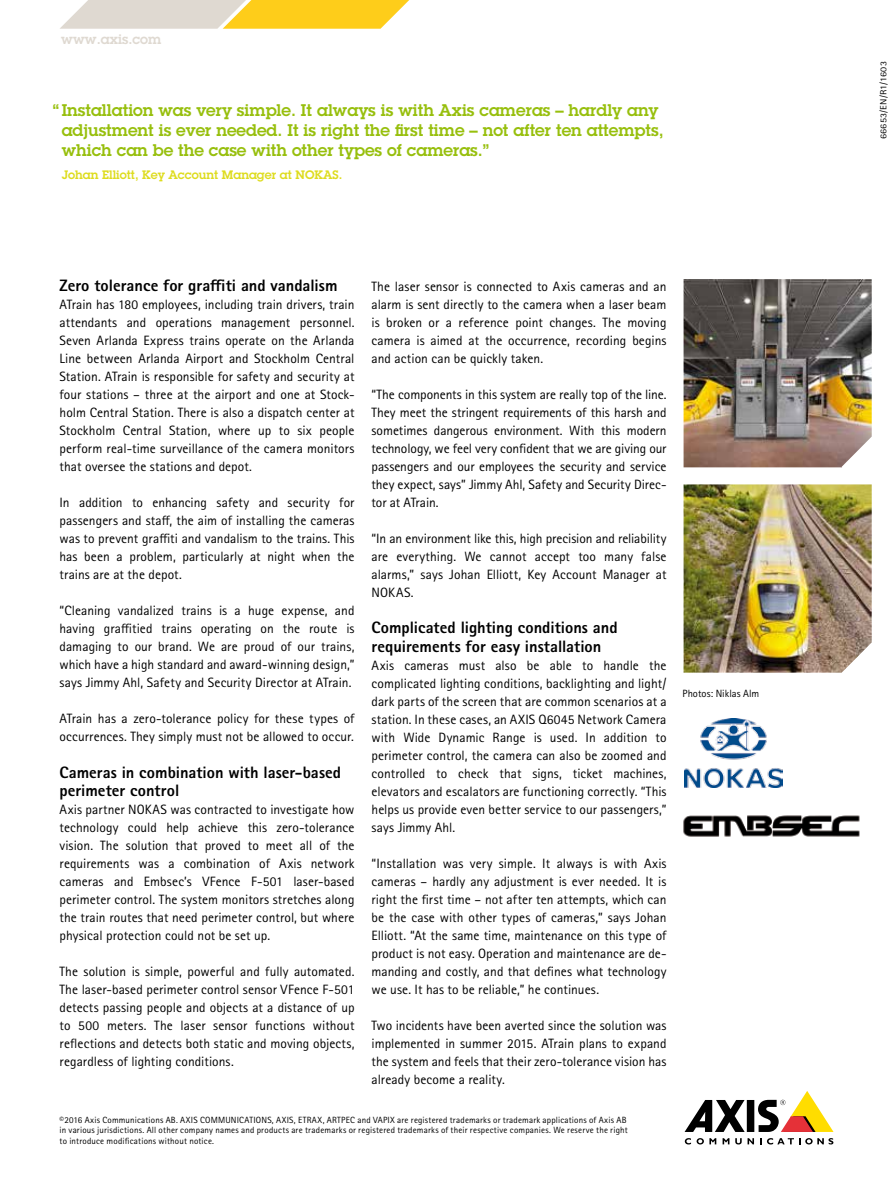
<style>
.page{position:relative;width:893px;height:1191px;background:#fff}
.page>*{position:absolute;margin:0;border:0;box-sizing:border-box;transform-origin:0 0}
.t1{font:600 16.5px/19.8px "Lubalin Graph ECG";color:#97bf0d}
.t2{font:800 16.5px/18px "Rotis Sans Serif Pro";color:#000}
.t3{font:13.5px/18px "Rotis Sans Serif Pro";letter-spacing:.005em;color:#000;text-align:justify}
.t4{font:600 13.5px "Lubalin Graph ECG";color:#dfd9d1}
.t5{font:600 12px "Lubalin Graph ECG";color:#dedc1e}
.t6{font:10.5px "Rotis Sans Serif Pro";letter-spacing:.005em;color:#000}
.t7{font:9px/10.8px "Rotis Sans Serif Pro";letter-spacing:.02em;color:#000}
.t8{font:9px "Rotis Sans Serif Pro";letter-spacing:.02em;color:#000;scale:1.12 1}
</style>
<div class="page">
<div style="left:747px;top:1100px;width:7px;height:32px;background:#000"></div>
<svg style="left:685px;top:1100px;width:60px;height:32px"></svg>
<svg style="left:758px;top:1091px;width:75px;height:41px"></svg>
<svg style="left:685px;top:1138px;width:6px;height:6px"></svg>
<svg style="left:697px;top:1138px;width:19px;height:6px"></svg>
<svg style="left:723px;top:1138px;width:6px;height:6px"></svg>
<svg style="left:735px;top:1138px;width:19px;height:6px"></svg>
<svg style="left:760px;top:1138px;width:73px;height:6px"></svg>
<svg style="left:60px;top:0;width:349px;height:29px;background:#f0d783"></svg>
<img style="left:684px;top:279px;width:188px;height:188px">
<img style="left:684px;top:484px;width:188px;height:188px">
<img style="left:685px;top:719px;width:97px;height:68px">
<img style="left:683px;top:815px;width:177px;height:22px">
<p class="t4" style="left:61px;top:30px;width:102px">www.axis.com</p>
<p class="t1" style="left:62px;top:101px;width:603px;text-indent:-9px">“ Installation was very simple. It always is with Axis cameras – hardly any adjustment is ever needed. It is right the first time – not after ten attempts, which can be the case with other types of cameras.”</p>
<p class="t5" style="left:62px;top:166px;width:282px">Johan Elliott, Key Account Manager at NOKAS.</p>
<p class="t2" style="left:60px;top:277px;width:279px">Zero tolerance for graffiti and vandalism</p>
<p class="t3" style="left:60px;top:296px;width:297px">ATrain has 180 employees, including train drivers, train attendants and operations management personnel.<br>Seven Arlanda Express trains operate on the Arlanda Line between Arlanda Airport and Stockholm Central Station. ATrain is responsible for safety and security at four stations – three at the airport and one at Stock&shy;holm Central Station. There is also a dispatch center at Stockholm Central Station, where up to six people perform real-time surveillance of the camera monitors that oversee the stations and depot.</p>
<p class="t3" style="left:60px;top:494px;width:296px">In addition to enhancing safety and security for passengers and staff, the aim of installing the cameras was to prevent graffiti and vandalism to the trains. This has been a problem, particularly at night when the trains are at the depot.</p>
<p class="t3" style="left:60px;top:602px;width:297px">“Cleaning vandalized trains is a huge expense, and having graffitied trains operating on the route is damaging to our brand. We are proud of our trains, which have a high standard and award-winning design,” says Jimmy Ahl, Safety and Security Director at ATrain.</p>
<p class="t3" style="left:60px;top:710px;width:297px">ATrain has a zero-tolerance policy for these types of occurrences. They simply must not be allowed to occur.</p>
<p class="t2" style="left:60px;top:763px;width:283px">Cameras in combination with laser-based perimeter control</p>
<p class="t3" style="left:60px;top:800px;width:296px">Axis partner NOKAS was contracted to investigate how technology could help achieve this zero-tolerance vision. The solution that proved to meet all of the requirements was a combination of Axis network cameras and Embsec’s VFence F-501 laser-based perimeter control. The system monitors stretches along the train routes that need perimeter control, but where physical protection could not be set up.</p>
<p class="t3" style="left:60px;top:962px;width:297px">The solution is simple, powerful and fully automated.<br>The laser-based perimeter control sensor VFence F-501 detects passing people and objects at a distance of up to 500 meters. The laser sensor functions without reflections and detects both static and moving objects, regardless of lighting conditions.</p>
<p class="t3" style="left:372px;top:278px;width:296px">The laser sensor is connected to Axis cameras and an alarm is sent directly to the camera when a laser beam is broken or a reference point changes. The moving camera is aimed at the occurrence, recording begins and action can be quickly taken.</p>
<p class="t3" style="left:372px;top:386px;width:297px">“The components in this system are really top of the line.<br>They meet the stringent requirements of this harsh and sometimes dangerous environment. With this modern technology, we feel very confident that we are giving our passengers and our employees the security and service they expect, says” Jimmy Ahl, Safety and Security Direc&shy;tor at ATrain.</p>
<p class="t3" style="left:372px;top:530px;width:296px">“In an environment like this, high precision and reliability are everything. We cannot accept too many false alarms,” says Johan Elliott, Key Account Manager at NOKAS.</p>
<p class="t2" style="left:372px;top:619px;width:248px">Complicated lighting conditions and requirements for easy installation</p>
<p class="t3" style="left:372px;top:656px;width:297px">Axis cameras must also be able to handle the complicated lighting conditions, backlighting and light/ dark parts of the screen that are common scenarios at a station. In these cases, an AXIS Q6045 Network Camera with Wide Dynamic Range is used. In addition to perimeter control, the camera can also be zoomed and controlled to check that signs, ticket machines, elevators and escalators are functioning correctly. “This helps us provide even better service to our passengers,” says Jimmy Ahl.</p>
<p class="t3" style="left:372px;top:854px;width:297px">“Installation was very simple. It always is with Axis cameras – hardly any adjustment is ever needed. It is right the first time – not after ten attempts, which can be the case with other types of cameras,” says Johan Elliott. “At the same time, maintenance on this type of product is not easy. Operation and maintenance are de&shy;manding and costly, and that defines what technology we use. It has to be reliable,” he continues.</p>
<p class="t3" style="left:372px;top:1016px;width:296px">Two incidents have been averted since the solution was implemented in summer 2015. ATrain plans to expand the system and feels that their zero-tolerance vision has already become a reality.</p>
<p class="t7" style="left:60px;top:1114px;width:570px">©2016 Axis Communications AB. AXIS COMMUNICATIONS, AXIS, ETRAX, ARTPEC and VAPIX are registered trademarks or trademark applications of Axis AB in various jurisdictions. All other company names and products are trademarks or registered trademarks of their respective companies. We reserve the right to introduce modifications without notice.</p>
<p class="t6" style="left:682px;top:687px;width:78px">Photos: Niklas Alm</p>
<p class="t8" style="left:878px;top:139px;width:71px;rotate:-90deg">66653/EN/R1/1603</p>
</div>
